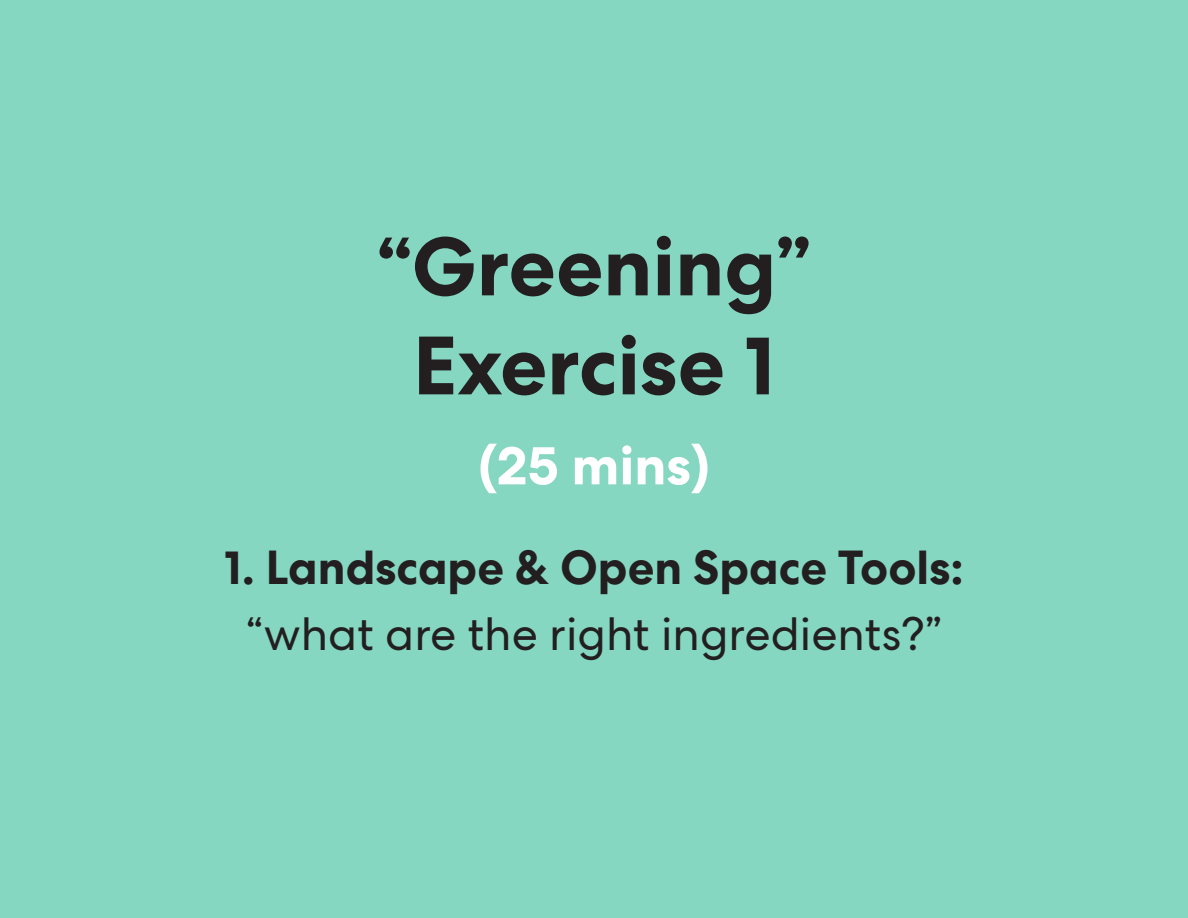
<style>
.page{position:relative;width:1188px;height:918px;background:#85d7c1}
.page>*{position:absolute;margin:0;border:0;box-sizing:border-box;transform-origin:0 0}
.t1{font:700 82.5px/99px "PW Centra No 2";color:#231f20;text-align:center}
.t2{font:700 54px "PW Centra No 2";color:#fff}
.t3{font:46.5px "PW Centra No 2";color:#231f20}
.t4{font:700 46.5px "PW Centra No 2";color:#231f20}
</style>
<div class="page">
<h1 class="t1" style="left:377px;top:218px;width:436px">“Greening”<br>Exercise 1</h1>
<p class="t2" style="left:478px;top:434px;width:233px">(25 mins)</p>
<p class="t4" style="left:224px;top:541px;width:741px">1. Landscape &amp; Open Space Tools:</p>
<p class="t3" style="left:246px;top:607px;width:697px">“what are the right ingredients?”</p>
</div>
